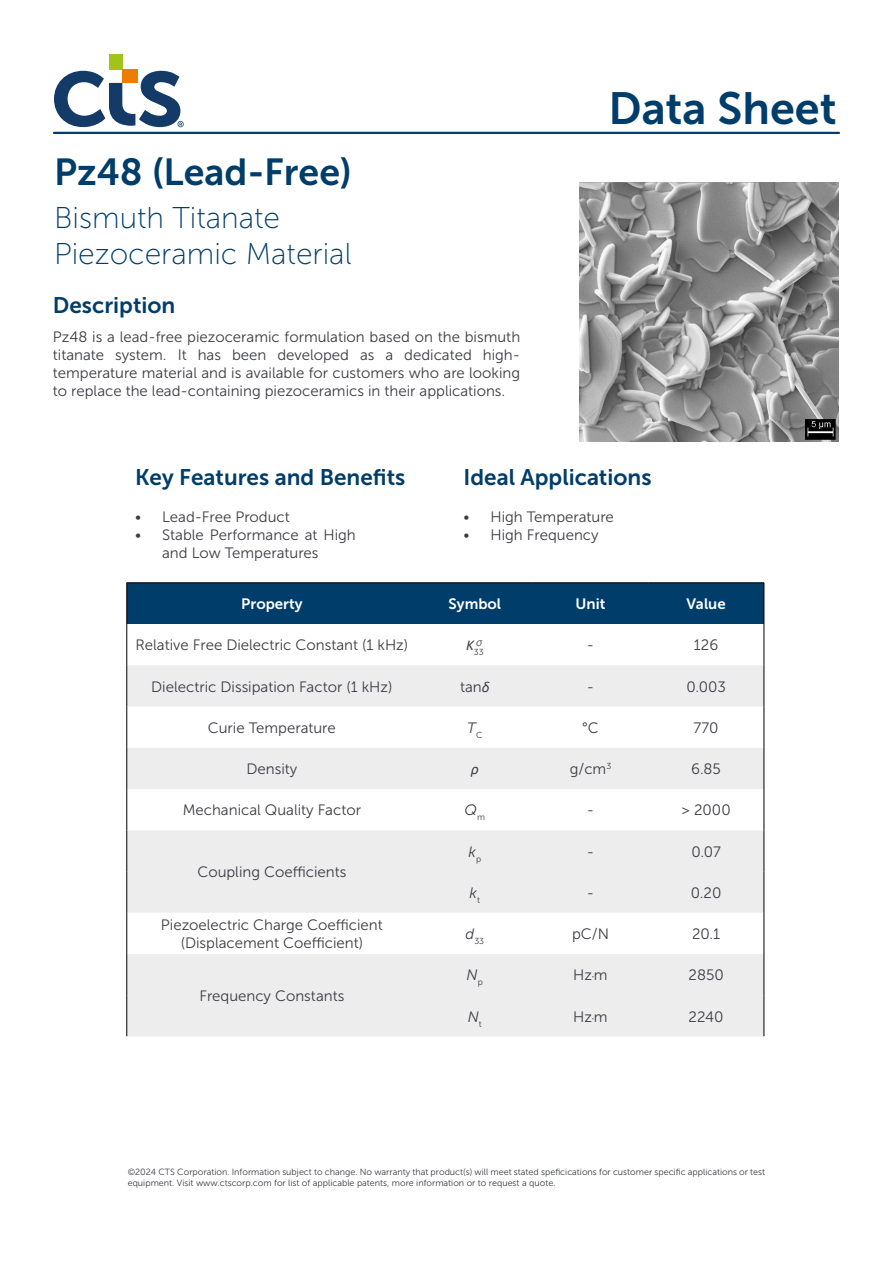
<style>
.page{position:relative;width:893px;height:1263px;background:#fff}
.page>*{position:absolute;margin:0;border:0;box-sizing:border-box;transform-origin:0 0}
.t1{font:45px "Museo Sans 700";color:#003d6a}
.t2{font:37.5px "Museo Sans 700";color:#003d6a}
.t3{font:30px/36px "Museo Sans 100";color:#003d6a}
.t4{font:22.5px "Museo Sans 700";color:#003d6a}
.t5{font:15px/18px "Museo Sans 300";color:#3b3c43;text-align:justify}
.t6{font:15px "Museo Sans 700";color:#fff}
.t7{font:italic 15px "Museo Sans 300";color:#3b3c43}
.t8{font:italic 15px "Calibri";color:#3b3c43}
.t9{font:italic 300 12px "Calibri";color:#3b3c43}
.t10{font:9px/10.8px "Museo Sans 300";color:#3b3c43}
.t11{font:8.7px "Museo Sans 300";color:#3b3c43}
.t12{font:3.45px "Museo Sans 300";color:#3b3c43}
.s1{font-family:"Calibri";font-style:italic}
</style>
<div class="page">
<div style="left:109px;top:54px;width:13px;height:15px;background:#a0c518"></div>
<div style="left:122px;top:69px;width:16px;height:14px;background:#ef7d00"></div>
<svg style="left:54px;top:71px;width:130px;height:56px"></svg>
<hr style="left:54px;top:132px;width:785px;height:2px;background:#003d6a">
<div style="left:128px;top:583px;width:636px;height:41px;background:#003d6a"></div>
<svg style="left:128px;top:665px;width:636px;height:371px;fill:#ededed"></svg>
<svg style="left:128px;top:913px;width:636px;height:41px"></svg>
<hr style="left:127px;top:582px;width:290px;height:1px;background:#000">
<hr style="left:127px;top:583px;width:1px;height:41px;background:#000">
<hr style="left:417px;top:582px;width:116px;height:1px;background:#000">
<hr style="left:533px;top:582px;width:115px;height:1px;background:#000">
<hr style="left:648px;top:582px;width:116px;height:1px;background:#000">
<hr style="left:764px;top:583px;width:1px;height:41px;background:#000">
<hr style="left:127px;top:624px;width:1px;height:41px;background:#000">
<hr style="left:764px;top:624px;width:1px;height:41px;background:#000">
<hr style="left:127px;top:665px;width:1px;height:41px;background:#000">
<hr style="left:764px;top:665px;width:1px;height:41px;background:#000">
<hr style="left:127px;top:706px;width:1px;height:42px;background:#000">
<hr style="left:764px;top:706px;width:1px;height:42px;background:#000">
<hr style="left:127px;top:748px;width:1px;height:41px;background:#000">
<hr style="left:764px;top:748px;width:1px;height:41px;background:#000">
<hr style="left:127px;top:789px;width:1px;height:41px;background:#000">
<hr style="left:764px;top:789px;width:1px;height:41px;background:#000">
<hr style="left:127px;top:830px;width:1px;height:41px;background:#000">
<hr style="left:764px;top:830px;width:1px;height:41px;background:#000">
<hr style="left:127px;top:871px;width:1px;height:42px;background:#000">
<hr style="left:764px;top:871px;width:1px;height:42px;background:#000">
<hr style="left:127px;top:913px;width:1px;height:41px;background:#000">
<hr style="left:764px;top:913px;width:1px;height:41px;background:#000">
<hr style="left:127px;top:954px;width:1px;height:41px;background:#000">
<hr style="left:764px;top:954px;width:1px;height:41px;background:#000">
<hr style="left:127px;top:995px;width:1px;height:41px;background:#000">
<hr style="left:764px;top:995px;width:1px;height:41px;background:#000">
<img style="left:580px;top:182px;width:259px;height:260px">
<h2 class="t2" style="left:54px;top:152px;width:299px">Pz48 (Lead-Free)</h2>
<h3 class="t3" style="left:54px;top:200px;width:299px">Bismuth Titanate<br>Piezoceramic Material</h3>
<h3 class="t4" style="left:53px;top:293px;width:124px">Description</h3>
<p class="t5" style="left:53px;top:328px;width:469px">Pz48 is a lead-free piezoceramic formulation based on the bismuth titanate system. It has been developed as a dedicated high&shy;temperature material and is available for customers who are looking to replace the lead-containing piezoceramics in their applications.</p>
<h1 class="t1" style="left:608px;top:84px;width:230px">Data Sheet</h1>
<h3 class="t4" style="left:135px;top:465px;width:272px">Key Features and Benefits</h3>
<p class="t5" style="left:135px;top:508px;width:156px">• Lead-Free Product</p>
<p class="t5" style="left:162px;top:526px;width:195px;text-indent:-27px">• Stable Performance at High and Low Temperatures</p>
<h3 class="t4" style="left:463px;top:465px;width:189px">Ideal Applications</h3>
<p class="t5" style="left:463px;top:508px;width:152px">• High Temperature</p>
<p class="t5" style="left:463px;top:526px;width:137px">• High Frequency</p>
<p class="t6" style="left:241px;top:595px;width:63px">Property</p>
<p class="t6" style="left:448px;top:595px;width:54px">Symbol</p>
<p class="t6" style="left:576px;top:595px;width:31px">Unit</p>
<p class="t6" style="left:687px;top:595px;width:41px">Value</p>
<p class="t5" style="left:136px;top:636px;width:274px">Relative Free Dielectric Constant (1 kHz)</p>
<p class="t11" style="left:466px;top:648px;width:19px"><sup>K</sup>33</p>
<p class="t5" style="left:587px;top:636px;width:9px">-</p>
<p class="t5" style="left:694px;top:636px;width:26px">126</p>
<p class="t5" style="left:151px;top:677px;width:243px">Dielectric Dissipation Factor (1 kHz)</p>
<p class="t5" style="left:460px;top:677px;width:31px">tan<span class="s1">δ</span></p>
<p class="t5" style="left:587px;top:677px;width:9px">-</p>
<p class="t5" style="left:686px;top:677px;width:41px">0.003</p>
<p class="t5" style="left:208px;top:719px;width:129px">Curie Temperature</p>
<p class="t7" style="left:467px;top:719px;width:17px">T<sub>C</sub></p>
<p class="t5" style="left:582px;top:719px;width:18px">°C</p>
<p class="t5" style="left:694px;top:719px;width:26px">770</p>
<p class="t5" style="left:246px;top:760px;width:52px">Density</p>
<p class="t8" style="left:471px;top:759px;width:9px">ρ</p>
<p class="t5" style="left:570px;top:760px;width:43px">g/cm<sup>3</sup></p>
<p class="t5" style="left:691px;top:760px;width:31px">6.85</p>
<p class="t5" style="left:183px;top:801px;width:180px">Mechanical Quality Factor</p>
<p class="t7" style="left:465px;top:802px;width:22px">Q<sub>m</sub></p>
<p class="t5" style="left:587px;top:801px;width:9px">-</p>
<p class="t5" style="left:682px;top:801px;width:51px">&gt; 2000</p>
<p class="t9" style="left:476px;top:635px;width:8px">σ</p>
<p class="t5" style="left:197px;top:863px;width:150px">Coupling Coefficients</p>
<p class="t7" style="left:468px;top:843px;width:14px">k<sub>p</sub></p>
<p class="t5" style="left:587px;top:842px;width:9px">-</p>
<p class="t5" style="left:691px;top:842px;width:31px">0.07</p>
<p class="t7" style="left:470px;top:884px;width:12px">k<sub>t</sub></p>
<p class="t5" style="left:587px;top:884px;width:9px">-</p>
<p class="t5" style="left:691px;top:884px;width:32px">0.20</p>
<p class="t5" style="left:161px;top:916px;width:223px;text-align:center">Piezoelectric Charge Coefficient (Displacement Coefficient)</p>
<p class="t11" style="left:465px;top:936px;width:20px"><sup>d</sup>33</p>
<p class="t5" style="left:572px;top:925px;width:38px">pC/N</p>
<p class="t5" style="left:692px;top:925px;width:30px">20.1</p>
<p class="t5" style="left:199px;top:987px;width:146px">Frequency Constants</p>
<p class="t12" style="left:592px;top:975px;width:3px">∞</p>
<p class="t5" style="left:688px;top:966px;width:37px">2850</p>
<p class="t7" style="left:467px;top:967px;width:18px">N<sub>p</sub></p>
<p class="t5" style="left:573px;top:966px;width:36px">Hzm</p>
<p class="t12" style="left:592px;top:1016px;width:3px">∞</p>
<p class="t5" style="left:689px;top:1007px;width:36px">2240</p>
<p class="t7" style="left:468px;top:1008px;width:16px">N<sub>t</sub></p>
<p class="t5" style="left:573px;top:1007px;width:36px">Hzm</p>
<p class="t10" style="left:128px;top:1167px;width:639px">©2024 CTS Corporation. Information subject to change. No warranty that product(s) will meet stated speficications for customer specific applications or test equipment. Visit www.ctscorp.com for list of applicable patents, more information or to request a quote.</p>
</div>
